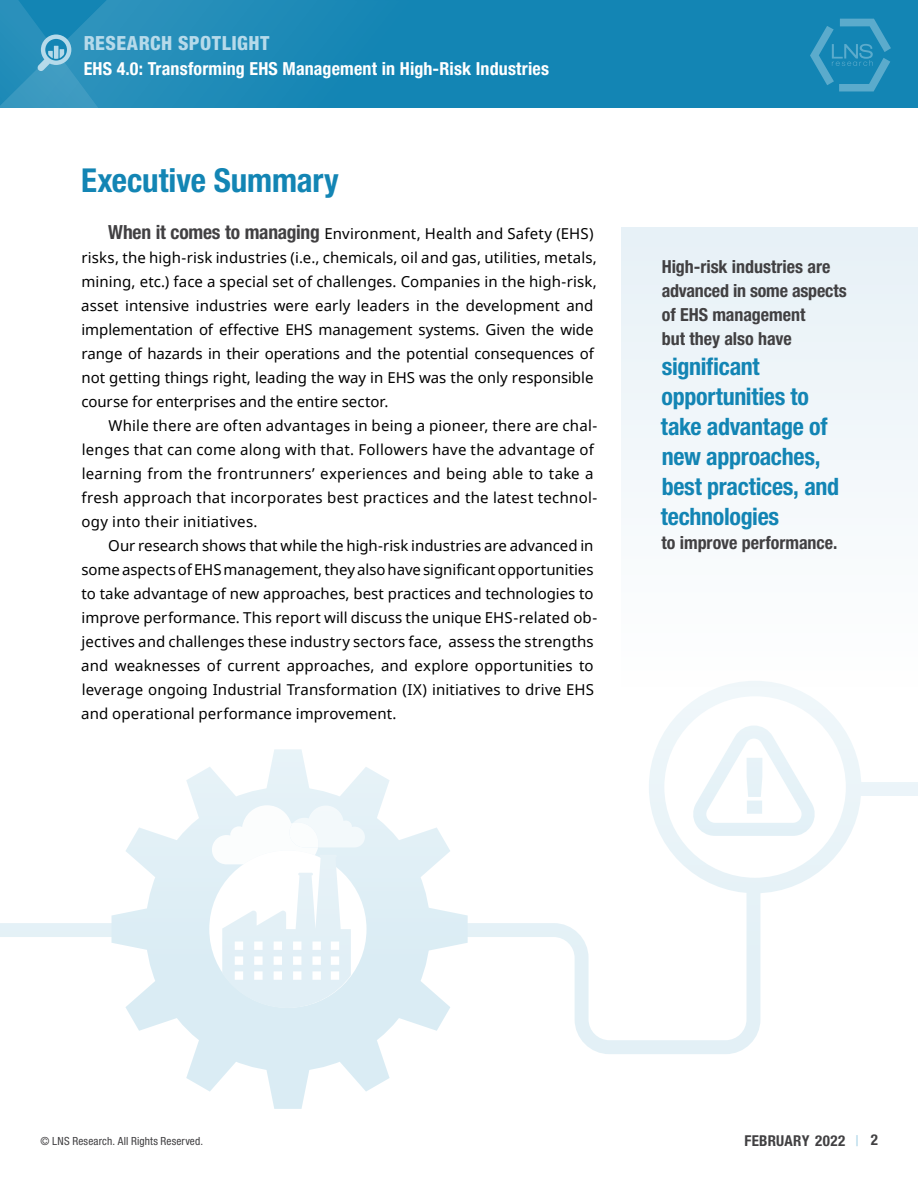
<style>
.page{position:relative;width:918px;height:1188px;background:#fff}
.page>*{position:absolute;margin:0;border:0;box-sizing:border-box;transform-origin:0 0}
.Cover_Subhead{font:700 condensed 33px "Helvetica Neue LT Std";letter-spacing:-.005em;color:#1385b4}
.t1{font:700 condensed 24px/30px "Helvetica Neue LT Std";letter-spacing:-.015em;color:#1385b4}
.t2{font:800 condensed 19.5px "Helvetica Neue LT Std";letter-spacing:.025em;color:#b6daea}
.t3{font:700 condensed 18px/24px "Helvetica Neue LT Std";letter-spacing:-.005em;color:#414042}
.t4{font:700 condensed 18px "Helvetica Neue LT Std";letter-spacing:.01em;color:#fff}
.Body_Copy{font:15px/24px "Noto Sans";letter-spacing:.005em;color:#000}
.t5{font:700 condensed 15px "Helvetica Neue LT Std";letter-spacing:.02em;color:#414042}
.t6{font:condensed 11.25px "Helvetica Neue LT Std";letter-spacing:.015em;color:#414042}
.s1{font-family:"Helvetica Neue LT Std";font-weight:700;font-stretch:condensed;font-size:19.5px;color:#414042}
.s2{font-weight:500;color:#b6daea}
</style>
<div class="page">
<div style="left:0;top:0;width:918px;height:108px;background:#1385b4"></div>
<svg style="left:810px;top:19px;width:81px;height:72px"></svg>
<svg style="left:99px;top:0;width:208px;height:108px;fill:#238db9"></svg>
<svg style="left:0;top:0;width:99px;height:108px"></svg>
<svg style="left:468px;top:775px;width:450px;height:279px"></svg>
<div style="left:0;top:923px;width:168px;height:14px;background:#e4f1f7"></div>
<svg style="left:147px;top:830px;width:282px;height:240px;fill:#daecf4"></svg>
<svg style="left:126px;top:827px;width:51px;height:51px"></svg>
<svg style="left:125px;top:981px;width:52px;height:50px"></svg>
<svg style="left:186px;top:1040px;width:51px;height:52px"></svg>
<svg style="left:266px;top:1069px;width:43px;height:40px"></svg>
<svg style="left:398px;top:981px;width:52px;height:50px"></svg>
<svg style="left:428px;top:908px;width:40px;height:43px"></svg>
<svg style="left:398px;top:827px;width:52px;height:51px"></svg>
<svg style="left:186px;top:749px;width:204px;height:259px"></svg>
<svg style="left:339px;top:1040px;width:51px;height:52px"></svg>
<svg style="left:112px;top:908px;width:39px;height:43px"></svg>
<svg style="left:657px;top:689px;width:197px;height:197px"></svg>
<div style="left:649px;top:681px;width:212px;height:212px;border:16px solid #c7e2ee;border-radius:50%"></div>
<svg style="left:692px;top:726px;width:124px;height:110px"></svg>
<div style="left:621px;top:227px;width:297px;height:460px;background:#f2f7fa"></div>
<h3 class="t2" style="left:84px;top:31px;width:187px">RESEARCH SPOTLIGHT</h3>
<p class="t4" style="left:84px;top:57px;width:467px">EHS 4.0: Transforming EHS Management in High-Risk Industries</p>
<p class="Cover_Subhead" style="left:81px;top:160px;width:259px">Executive Summary</p>
<p class="Body_Copy" style="left:81px;top:221px;width:517px;text-indent:27px"><span class="s1">When it comes to managing</span> Environment, Health and Safety (EHS) risks, the high-risk industries (i.e., chemicals, oil and gas, utilities, metals, mining, etc.) face a special set of challenges. Companies in the high-risk, asset intensive industries were early leaders in the development and implementation of effective EHS management systems. Given the wide range of hazards in their operations and the potential consequences of not getting things right, leading the way in EHS was the only responsible course for enterprises and the entire sector.</p>
<p class="Body_Copy" style="left:81px;top:413px;width:517px;text-indent:27px">While there are often advantages in being a pioneer, there are chal&shy;lenges that can come along with that. Followers have the advantage of learning from the frontrunners’ experiences and being able to take a fresh approach that incorporates best practices and the latest technol&shy;ogy into their initiatives.</p>
<p class="Body_Copy" style="left:81px;top:533px;width:518px;text-indent:27px">Our research shows that while the high-risk industries are advanced in some aspects of EHS management, they also have significant opportunities to take advantage of new approaches, best practices and technologies to improve performance. This report will discuss the unique EHS-related ob&shy;jectives and challenges these industry sectors face, assess the strengths and weaknesses of current approaches, and explore opportunities to leverage ongoing Industrial Transformation (IX) initiatives to drive EHS and operational performance improvement.</p>
<p class="t3" style="left:662px;top:254px;width:187px">High-risk industries are advanced in some aspects of EHS management<br>but they also have</p>
<p class="t1" style="left:661px;top:351px;width:180px">significant opportunities to take advantage of new approaches, best practices, and technologies</p>
<p class="t3" style="left:661px;top:530px;width:178px">to improve performance.</p>
<p class="t6" style="left:40px;top:1135px;width:164px">© LNS Research. All Rights Reserved.</p>
<p class="t5" style="left:745px;top:1132px;width:135px">FEBRUARY 2022 <span class="s2">|</span> 2</p>
</div>
